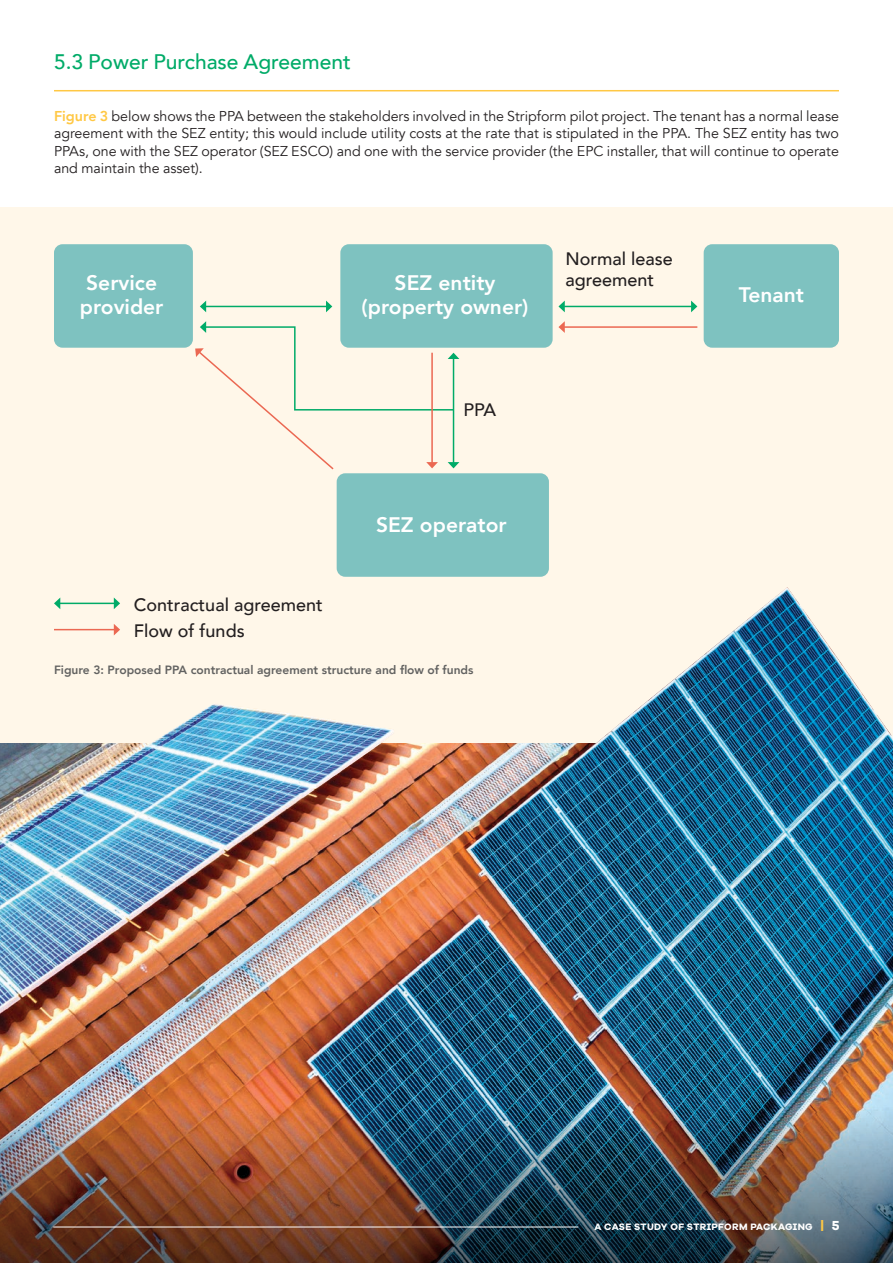
<style>
.page{position:relative;width:893px;height:1263px;background:#fff}
.page>*{position:absolute;margin:0;border:0;box-sizing:border-box;transform-origin:0 0}
.t1{font:800 21px/24px "Avenir";color:#fff;text-align:center}
.Paragraph_Style_1{font:500 21px "Avenir";color:#00ab68}
.t2{font:500 18px/21px "Avenir";color:#231f20}
.Paragraph_Style_1-2{font:14.25px/17.2px "Avenir";color:#231f20;text-align:justify}
.t3{font:800 12px "Avenir";color:#626261}
.t4{font:700 9.6px "Galano Grotesque Alt";letter-spacing:.035em;color:#fff}
.s1{font-weight:800;color:#ffc844}
.s2{font-family:"Galano Grotesque Bold";font-weight:400;font-size:13.5px;color:#ffc844}
.s3{font-size:13.5px}
</style>
<div class="page">
<div style="left:0;top:208px;width:893px;height:639px;background:#fff7e9"></div>
<img style="left:0;top:744px;width:893px;height:362px">
<img style="left:144px;top:704px;width:250px;height:91px">
<img style="left:466px;top:587px;width:427px;height:262px">
<hr style="left:54px;top:90px;width:785px;height:1px;background:#ffc844">
<div style="left:54px;top:244px;width:139px;height:104px;background:#7ec2c0;border-radius:9px"></div>
<div style="left:337px;top:473px;width:212px;height:104px;background:#7ec2c0;border-radius:9px"></div>
<div style="left:704px;top:244px;width:135px;height:104px;background:#7ec2c0;border-radius:9px"></div>
<div style="left:340px;top:244px;width:213px;height:104px;background:#7ec2c0;border-radius:9px"></div>
<hr style="left:205px;top:306px;width:122px;height:1px;background:#00ab68">
<svg style="left:200px;top:301px;width:6px;height:11px"></svg>
<svg style="left:326px;top:301px;width:6px;height:11px"></svg>
<hr style="left:564px;top:306px;width:128px;height:1px;background:#00ab68">
<svg style="left:558px;top:301px;width:7px;height:11px"></svg>
<svg style="left:691px;top:301px;width:6px;height:11px"></svg>
<hr style="left:60px;top:603px;width:55px;height:1px;background:#00ab68">
<svg style="left:54px;top:598px;width:6px;height:11px"></svg>
<svg style="left:114px;top:597px;width:6px;height:12px"></svg>
<hr style="left:54px;top:629px;width:61px;height:1px;background:#eb6852">
<svg style="left:114px;top:624px;width:6px;height:11px"></svg>
<hr style="left:564px;top:326px;width:133px;height:2px;background:#eb6852">
<svg style="left:558px;top:321px;width:7px;height:12px"></svg>
<svg style="left:195px;top:321px;width:264px;height:149px"></svg>
<img style="left:0;top:1106px;width:893px;height:157px">
<hr style="left:53px;top:1226px;width:525px;height:1px;background:#fff">
<p class="Paragraph_Style_1" style="left:54px;top:44px;width:298px">5.3 Power Purchase Agreement</p>
<p class="Paragraph_Style_1-2" style="left:54px;top:108px;width:786px"><span class="s1">Figure 3</span> below shows the PPA between the stakeholders involved in the Stripform pilot project. The tenant has a normal lease agreement with the SEZ entity; this would include utility costs at the rate that is stipulated in the PPA. The SEZ entity has two PPAs, one with the SEZ operator (SEZ ESCO) and one with the service provider (the EPC installer, that will continue to operate and maintain the asset).</p>
<p class="t1" style="left:80px;top:271px;width:85px">Service provider</p>
<p class="t1" style="left:362px;top:271px;width:168px">SEZ entity (property owner)</p>
<p class="t2" style="left:463px;top:399px;width:34px">PPA</p>
<p class="t2" style="left:565px;top:247px;width:109px">Normal lease agreement</p>
<p class="t2" style="left:134px;top:593px;width:190px">Contractual agreement</p>
<p class="t2" style="left:134px;top:619px;width:112px">Flow of funds</p>
<p class="t1" style="left:376px;top:512px;width:132px">SEZ operator</p>
<p class="t3" style="left:54px;top:660px;width:421px">Figure 3: Proposed PPA contractual agreement structure and flow of funds</p>
<p class="t1" style="left:739px;top:283px;width:67px">Tenant</p>
<p class="t4" style="left:594px;top:1221px;width:247px">A CASE STUDY OF STRIPFORM PACKAGING <span class="s2">|</span> <span class="s3">5</span></p>
</div>
